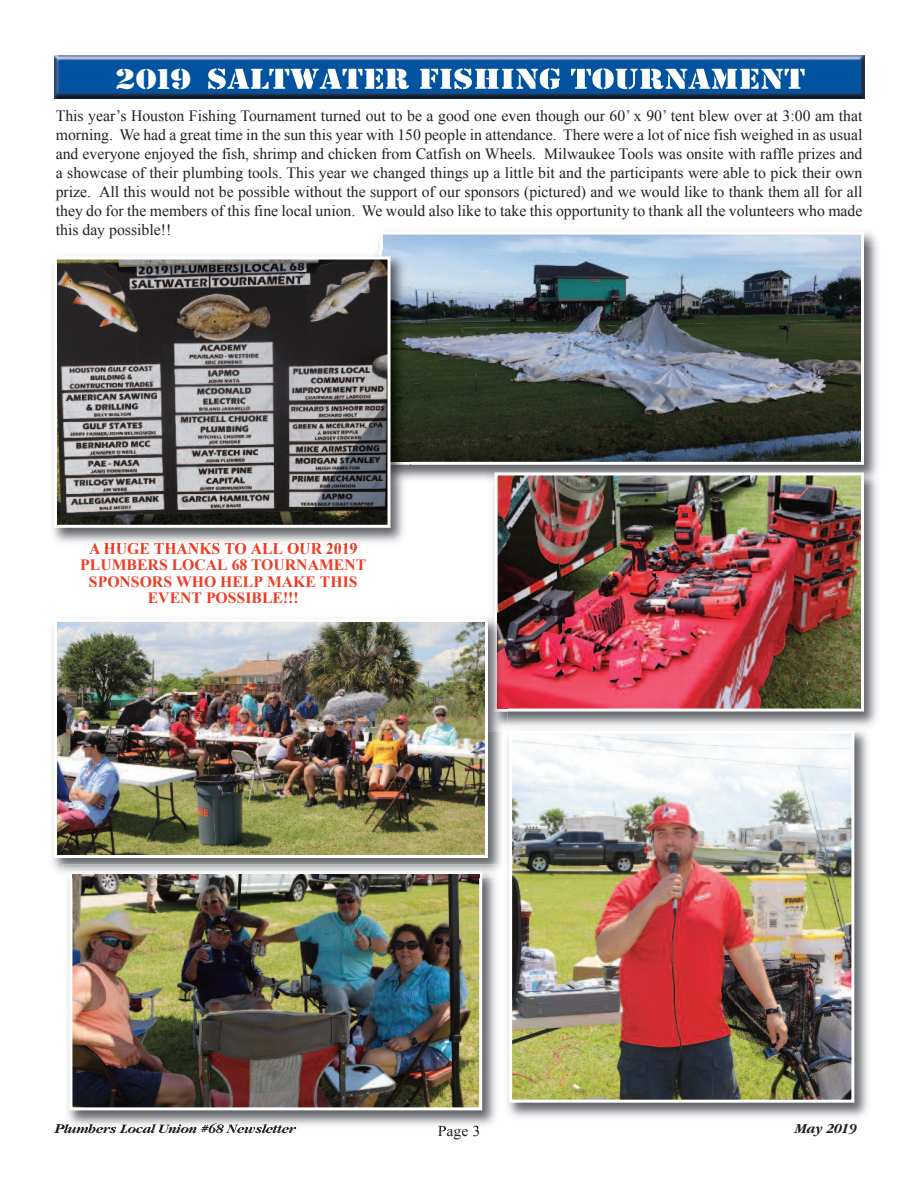
<style>
.page{position:relative;width:918px;height:1188px;background:#fff}
.page>*{position:absolute;margin:0;border:0;box-sizing:border-box;transform-origin:0 0}
.t1{font:30px "Stencil D";color:#fff;scale:1.25 1}
.t2{font:15.75px/18.9px "Times New Roman";color:#231f20;text-align:justify}
.t3{font:700 15.75px/16.5px "Times New Roman";color:#ef3c25;text-align:center}
.t4{font:italic 700 14.25px "Garamond";letter-spacing:-.025em;color:#231f20}
</style>
<div class="page">
<img style="left:54px;top:56px;width:810px;height:42px">
<svg style="left:208px;top:68px;width:201px;height:21px"></svg>
<svg style="left:420px;top:68px;width:140px;height:21px"></svg>
<svg style="left:571px;top:68px;width:234px;height:21px"></svg>
<img style="left:378px;top:231px;width:500px;height:249px">
<img style="left:384px;top:236px;width:476px;height:225px">
<div style="left:380px;top:232px;width:484px;height:233px;border:3px solid #fff"></div>
<img style="left:488px;top:466px;width:390px;height:258px">
<img style="left:499px;top:476px;width:361px;height:232px">
<div style="left:495px;top:472px;width:369px;height:240px;border:3px solid #fff"></div>
<img style="left:507px;top:731px;width:361px;height:387px">
<img style="left:513px;top:735px;width:337px;height:364px">
<div style="left:509px;top:731px;width:345px;height:372px;border:3px solid #fff"></div>
<img style="left:67px;top:878px;width:429px;height:252px">
<img style="left:62px;top:1124px;width:34px;height:6px">
<img style="left:438px;top:1126px;width:30px;height:4px">
<img style="left:73px;top:878px;width:405px;height:228px">
<div style="left:69px;top:871px;width:413px;height:239px;border:3px solid #fff"></div>
<img style="left:52px;top:626px;width:450px;height:246px">
<img style="left:488px;top:612px;width:20px;height:119px">
<svg style="left:495px;top:709px;width:13px;height:3px"></svg>
<img style="left:495px;top:612px;width:13px;height:97px">
<img style="left:507px;top:731px;width:1px;height:147px">
<svg style="left:502px;top:724px;width:6px;height:7px"></svg>
<img style="left:62px;top:864px;width:440px;height:14px">
<img style="left:69px;top:871px;width:413px;height:7px">
<img style="left:72px;top:874px;width:407px;height:4px">
<img style="left:58px;top:623px;width:426px;height:231px">
<div style="left:54px;top:619px;width:434px;height:239px;border:3px solid #fff"></div>
<img style="left:52px;top:250px;width:358px;height:297px">
<img style="left:92px;top:543px;width:57px;height:4px">
<img style="left:58px;top:260px;width:329px;height:264px">
<div style="left:54px;top:256px;width:337px;height:272px;border:3px solid #fff"></div>
<h1 class="t1" style="left:116px;top:61px;width:62px">2019</h1>
<p class="t2" style="left:56px;top:107px;width:808px">This year’s Houston Fishing Tournament turned out to be a good one even though our 60’ x 90’ tent blew over at 3:00 am that morning. We had a great time in the sun this year with 150 people in attendance. There were a lot of nice fish weighed in as usual and everyone enjoyed the fish, shrimp and chicken from Catfish on Wheels. Milwaukee Tools was onsite with raffle prizes and a showcase of their plumbing tools. This year we changed things up a little bit and the participants were able to pick their own prize. All this would not be possible without the support of our sponsors (pictured) and we would like to thank them all for all they do for the members of this fine local union. We would also like to take this opportunity to thank all the volunteers who made this day possible!!</p>
<p class="t3" style="left:80px;top:540px;width:288px">A HUGE THANKS TO ALL OUR 2019<br>PLUMBERS LOCAL 68 TOURNAMENT<br>SPONSORS WHO HELP MAKE THIS<br>EVENT POSSIBLE!!!</p>
<p class="t4" style="left:56px;top:1120px;width:243px">Plumbers Local Union #68 Newsletter</p>
<p class="t2" style="left:438px;top:1122px;width:44px">Page 3</p>
<p class="t4" style="left:795px;top:1120px;width:64px">May 2019</p>
</div>
